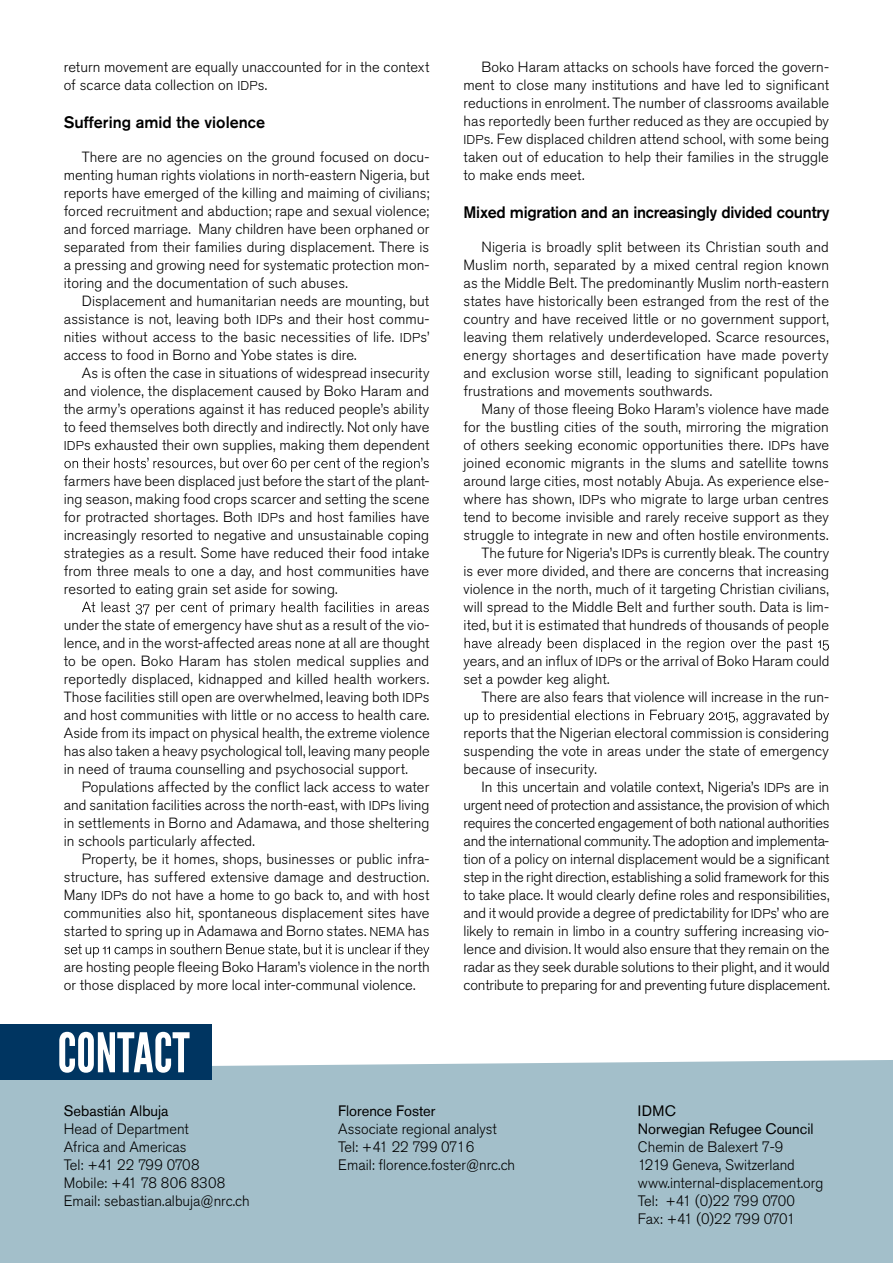
<style>
.page{position:relative;width:893px;height:1263px;background:#fff}
.page>*{position:absolute;margin:0;border:0;box-sizing:border-box;transform-origin:0 0}
.t1{font:54.45px "League Gothic";color:#fff}
.t2{font:500 16.5px "Akzidenz Grotesk Pro";letter-spacing:-.015em;color:#000}
.t3{font:300 15px/18px "Akzidenz Grotesk Pro";color:#000}
.t4{font:15px/18px "Akzidenz Grotesk Pro";color:#000}
.t5{font:300 14.7px/18px "Akzidenz Grotesk Pro";letter-spacing:.005em;color:#000;text-align:justify}
.s1{font-size:12.75px}
</style>
<div class="page">
<svg style="left:64px;top:457px;width:365px;height:15px"></svg>
<svg style="left:82px;top:601px;width:347px;height:15px"></svg>
<svg style="left:64px;top:943px;width:365px;height:15px"></svg>
<svg style="left:465px;top:638px;width:364px;height:14px"></svg>
<svg style="left:465px;top:710px;width:364px;height:14px"></svg>
<div style="left:0;top:1060px;width:893px;height:203px;background:#a3bfca"></div>
<div style="left:0;top:1024px;width:211px;height:56px;background:#003561"></div>
<p class="t5" style="left:64px;top:58px;width:367px">return movement are equally unaccounted for in the context of scarce data collection on <span class="s1">IDP</span>s.</p>
<p class="t2" style="left:64px;top:111px;width:203px">Suffering amid the violence</p>
<p class="t5" style="left:64px;top:148px;width:367px;text-indent:18px">There are no agencies on the ground focused on docu&shy;menting human rights violations in north-eastern Nigeria, but reports have emerged of the killing and maiming of civilians; forced recruitment and abduction; rape and sexual violence; and forced marriage. Many children have been orphaned or separated from their families during displacement. There is a pressing and growing need for systematic protection mon&shy;itoring and the documentation of such abuses.</p>
<p class="t5" style="left:64px;top:292px;width:367px;text-indent:18px">Displacement and humanitarian needs are mounting, but assistance is not, leaving both <span class="s1">IDP</span>s and their host commu&shy;nities without access to the basic necessities of life. <span class="s1">IDP</span>s’ access to food in Borno and Yobe states is dire.</p>
<p class="t5" style="left:64px;top:364px;width:367px;text-indent:18px">As is often the case in situations of widespread insecurity and violence, the displacement caused by Boko Haram and the army’s operations against it has reduced people’s ability to feed themselves both directly and indirectly. Not only have <span class="s1">IDP</span>s exhausted their own supplies, making them dependent</p>
<p class="t5" style="left:64px;top:472px;width:367px">farmers have been displaced just before the start of the plant&shy;ing season, making food crops scarcer and setting the scene for protracted shortages. Both <span class="s1">IDP</span>s and host families have increasingly resorted to negative and unsustainable coping strategies as a result. Some have reduced their food intake from three meals to one a day, and host communities have resorted to eating grain set aside for sowing.</p>
<p class="t5" style="left:64px;top:616px;width:368px">under the state of emergency have shut as a result of the vio&shy;lence, and in the worst-affected areas none at all are thought to be open. Boko Haram has stolen medical supplies and reportedly displaced, kidnapped and killed health workers.<br>Those facilities still open are overwhelmed, leaving both <span class="s1">IDP</span>s and host communities with little or no access to health care.<br>Aside from its impact on physical health, the extreme violence has also taken a heavy psychological toll, leaving many people in need of trauma counselling and psychosocial support.</p>
<p class="t5" style="left:64px;top:778px;width:367px;text-indent:18px">Populations affected by the conflict lack access to water and sanitation facilities across the north-east, with <span class="s1">IDP</span>s living in settlements in Borno and Adamawa, and those sheltering in schools particularly affected.</p>
<p class="t5" style="left:64px;top:850px;width:367px;text-indent:18px">Property, be it homes, shops, businesses or public infra&shy;structure, has suffered extensive damage and destruction.<br>Many <span class="s1">IDP</span>s do not have a home to go back to, and with host communities also hit, spontaneous displacement sites have started to spring up in Adamawa and Borno states. <span class="s1">NEMA</span> has</p>
<p class="t5" style="left:64px;top:958px;width:367px">are hosting people fleeing Boko Haram’s violence in the north or those displaced by more local inter-communal violence.</p>
<h1 class="t1" style="left:58px;top:1020px;width:134px">CONTACT</h1>
<p class="t5" style="left:463px;top:58px;width:367px;text-indent:18px">Boko Haram attacks on schools have forced the govern&shy;ment to close many institutions and have led to significant reductions in enrolment. The number of classrooms available has reportedly been further reduced as they are occupied by <span class="s1">IDP</span>s. Few displaced children attend school, with some being taken out of education to help their families in the struggle to make ends meet.</p>
<p class="t2" style="left:463px;top:201px;width:368px">Mixed migration and an increasingly divided country</p>
<p class="t5" style="left:463px;top:238px;width:367px;text-indent:18px">Nigeria is broadly split between its Christian south and Muslim north, separated by a mixed central region known as the Middle Belt. The predominantly Muslim north-eastern states have historically been estranged from the rest of the country and have received little or no government support, leaving them relatively underdeveloped. Scarce resources, energy shortages and desertification have made poverty and exclusion worse still, leading to significant population frustrations and movements southwards.</p>
<p class="t5" style="left:463px;top:400px;width:367px;text-align:right">Many of those fleeing Boko Haram’s violence have made for the bustling cities of the south, mirroring the migration of others seeking economic opportunities there. <span class="s1">IDP</span>s have joined economic migrants in the slums and satellite towns around large cities, most notably Abuja. As experience else&shy;where has shown, <span class="s1">IDP</span>s who migrate to large urban centres tend to become invisible and rarely receive support as they struggle to integrate in new and often hostile environments.<br>The future for Nigeria’s <span class="s1">IDP</span>s is currently bleak. The country<br>is ever more divided, and there are concerns that increasing violence in the north, much of it targeting Christian civilians, will spread to the Middle Belt and further south. Data is lim&shy;ited, but it is estimated that hundreds of thousands of people</p>
<p class="t5" style="left:463px;top:652px;width:367px">years, and an influx of <span class="s1">IDP</span>s or the arrival of Boko Haram could set a powder keg alight.</p>
<p class="t5" style="left:481px;top:688px;width:349px">There are also fears that violence will increase in the run-</p>
<p class="t5" style="left:463px;top:724px;width:367px">reports that the Nigerian electoral commission is considering suspending the vote in areas under the state of emergency because of insecurity.</p>
<p class="t5" style="left:463px;top:778px;width:368px;text-indent:18px">In this uncertain and volatile context, Nigeria’s <span class="s1">IDP</span>s are in urgent need of protection and assistance, the provision of which requires the concerted engagement of both national authorities and the international community. The adoption and implementa&shy;tion of a policy on internal displacement would be a significant step in the right direction, establishing a solid framework for this to take place. It would clearly define roles and responsibilities, and it would provide a degree of predictability for <span class="s1">IDP</span>s’ who are likely to remain in limbo in a country suffering increasing vio&shy;lence and division. It would also ensure that they remain on the radar as they seek durable solutions to their plight, and it would contribute to preparing for and preventing future displacement.</p>
<p class="t4" style="left:64px;top:1102px;width:106px">Sebastián Albuja</p>
<p class="t3" style="left:64px;top:1120px;width:187px">Head of Department<br>Africa and Americas<br>Tel: +41 22 799 0708<br>Mobile: +41 78 806 8308<br>Email: sebastian.albuja@nrc.ch</p>
<p class="t4" style="left:338px;top:1102px;width:99px">Florence Foster</p>
<p class="t3" style="left:338px;top:1120px;width:178px">Associate regional analyst<br>Tel: +41 22 799 0716<br>Email: florence.foster@nrc.ch</p>
<p class="t4" style="left:638px;top:1102px;width:177px">IDMC<br>Norwegian Refugee Council</p>
<p class="t3" style="left:638px;top:1138px;width:187px">Chemin de Balexert 7-9<br>1219 Geneva, Switzerland www.internal-displacement.org<br>Tel: +41 (0)22 799 0700<br>Fax: +41 (0)22 799 0701</p>
</div>
